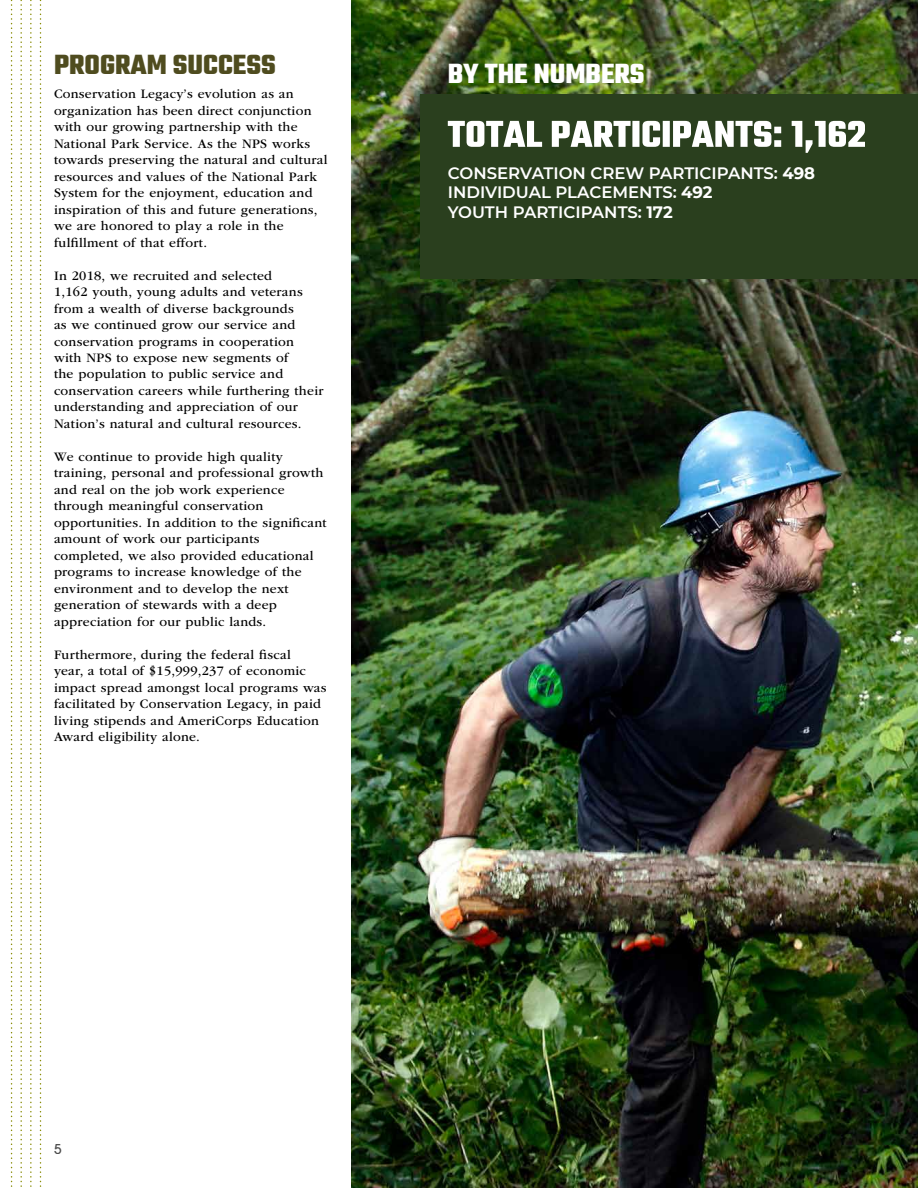
<style>
.page{position:relative;width:918px;height:1188px;background:#fff}
.page>*{position:absolute;margin:0;border:0;box-sizing:border-box;transform-origin:0 0}
.t1{font:700 30px "Teko";color:#4f4c1f}
.t2{font:700 30px "Teko";color:#fff}
.t3{font:600 16.5px/19.5px "Montserrat";color:#fff}
.t4{font:13.5px/16.5px "ITC Garamond Std";letter-spacing:.02em;color:#000}
.t5{font:500 13.5px "Avant Garde";color:#000}
.s1{font-weight:700}
</style>
<div class="page">
<img style="left:351px;top:0;width:567px;height:1188px">
<div style="left:420px;top:94px;width:498px;height:185px;background:#2a3f1e"></div>
<svg style="left:11px;top:0;width:2px;height:1187px"></svg>
<svg style="left:20px;top:0;width:2px;height:1187px"></svg>
<svg style="left:30px;top:0;width:2px;height:1187px"></svg>
<svg style="left:40px;top:0;width:1px;height:1187px"></svg>
<svg style="left:448px;top:121px;width:417px;height:32px"></svg>
<h1 class="t1" style="left:54px;top:45px;width:223px">PROGRAM SUCCESS</h1>
<p class="t4" style="left:54px;top:86px;width:275px">Conservation Legacy’s evolution as an organization has been direct conjunction with our growing partnership with the National Park Service. As the NPS works towards preserving the natural and cultural resources and values of the National Park System for the enjoyment, education and inspiration of this and future generations, we are honored to play a role in the fulfillment of that effort.</p>
<p class="t4" style="left:54px;top:267px;width:271px">In 2018, we recruited and selected<br>1,162 youth, young adults and veterans from a wealth of diverse backgrounds<br>as we continued grow our service and conservation programs in cooperation with NPS to expose new segments of<br>the population to public service and conservation careers while furthering their understanding and appreciation of our Nation’s natural and cultural resources.</p>
<p class="t4" style="left:54px;top:449px;width:274px">We continue to provide high quality training, personal and professional growth and real on the job work experience through meaningful conservation opportunities. In addition to the significant amount of work our participants completed, we also provided educational programs to increase knowledge of the environment and to develop the next generation of stewards with a deep appreciation for our public lands.</p>
<p class="t4" style="left:54px;top:647px;width:274px">Furthermore, during the federal fiscal<br>year, a total of $15,999,237 of economic impact spread amongst local programs was facilitated by Conservation Legacy, in paid living stipends and AmeriCorps Education Award eligibility alone.</p>
<h1 class="t2" style="left:448px;top:54px;width:198px">BY THE NUMBERS</h1>
<p class="t3" style="left:448px;top:163px;width:369px">CONSERVATION CREW PARTICIPANTS: <span class="s1">498<br></span>INDIVIDUAL PLACEMENTS: <span class="s1">492<br></span>YOUTH PARTICIPANTS: <span class="s1">172</span></p>
<p class="t5" style="left:54px;top:1140px;width:9px">5</p>
</div>
